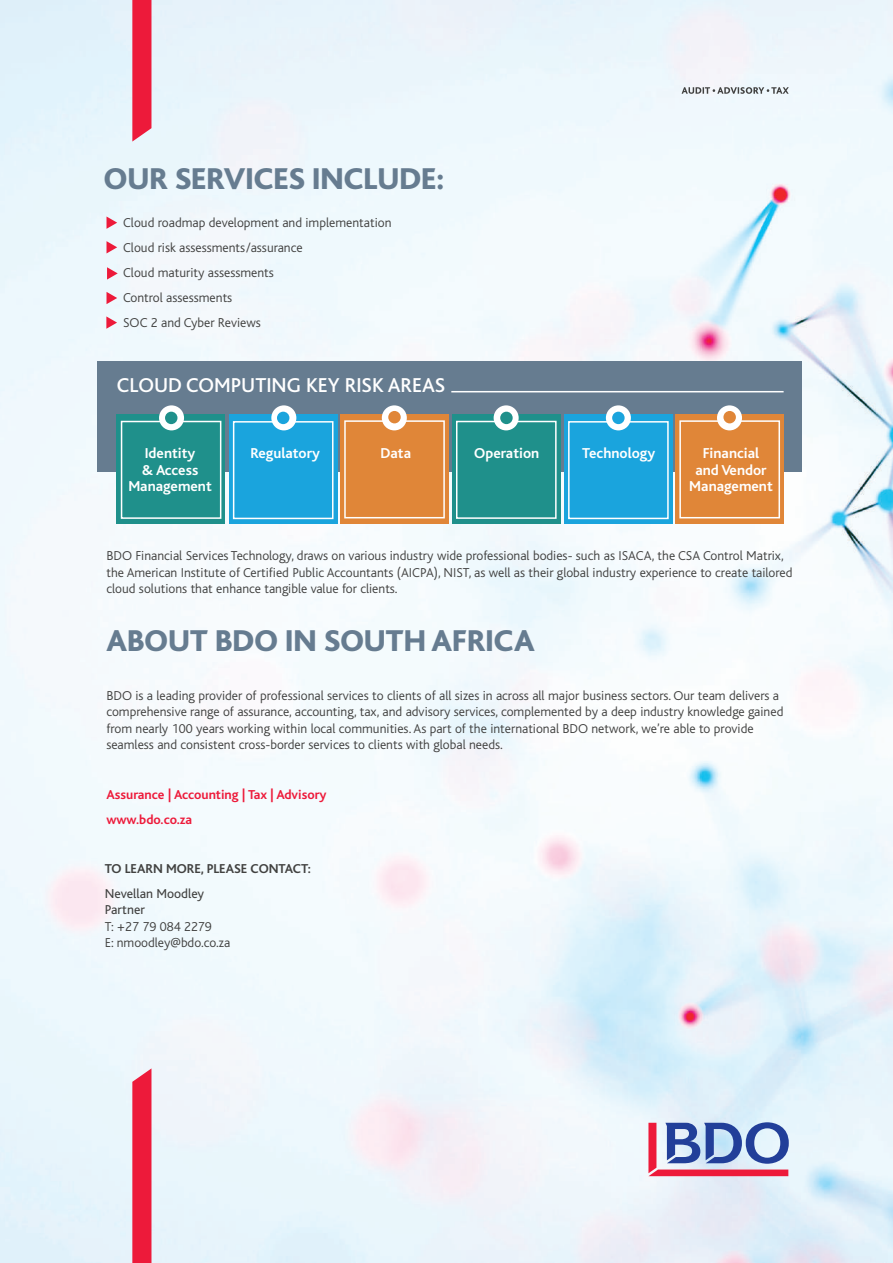
<style>
.page{position:relative;width:893px;height:1263px;background:#fff}
.page>*{position:absolute;margin:0;border:0;box-sizing:border-box;transform-origin:0 0}
.t1{font:800 31.5px "Bliss Caps";color:#667c90}
.t2{font:500 21px "Bliss Caps";color:#fff}
.t3{font:700 15px/16.5px "Bliss";color:#fff;text-align:center}
.t4{font:300 13.5px/16.5px "Bliss";color:#414140}
.t5{font:700 13.5px/25px "Bliss";color:#ed1a3a}
.t6{font:700 13.5px "Bliss";color:#414140}
.t7{font:13.5px/16.5px "Bliss";color:#414140}
</style>
<div class="page">
<img style="left:0;top:0;width:893px;height:1263px">
<div style="left:97px;top:361px;width:705px;height:110px;background:#667c90"></div>
<div style="left:340px;top:414px;width:108px;height:110px;background:#e08638"></div>
<div style="left:344px;top:420px;width:101px;height:98px;border:2px solid #fff"></div>
<div style="left:229px;top:414px;width:108px;height:109px;background:#1aa4dd"></div>
<div style="left:233px;top:421px;width:100px;height:98px;border:2px solid #fff"></div>
<div style="left:452px;top:415px;width:108px;height:109px;background:#1f908b"></div>
<div style="left:564px;top:414px;width:108px;height:109px;background:#1aa4dd"></div>
<div style="left:675px;top:414px;width:109px;height:110px;background:#e08638"></div>
<div style="left:456px;top:421px;width:101px;height:98px;border:2px solid #fff"></div>
<div style="left:568px;top:421px;width:101px;height:98px;border:2px solid #fff"></div>
<div style="left:679px;top:420px;width:101px;height:98px;border:2px solid #fff"></div>
<div style="left:271px;top:405px;width:25px;height:25px;background:#fff;border-radius:50%"></div>
<div style="left:382px;top:405px;width:25px;height:25px;background:#fff;border-radius:50%"></div>
<div style="left:494px;top:405px;width:25px;height:25px;background:#fff;border-radius:50%"></div>
<div style="left:606px;top:405px;width:25px;height:25px;background:#fff;border-radius:50%"></div>
<div style="left:717px;top:405px;width:25px;height:25px;background:#fff;border-radius:50%"></div>
<div style="left:117px;top:415px;width:108px;height:109px;background:#1f908b"></div>
<div style="left:121px;top:421px;width:100px;height:98px;border:2px solid #fff"></div>
<div style="left:159px;top:405px;width:25px;height:25px;background:#fff;border-radius:50%"></div>
<svg style="left:648px;top:1122px;width:141px;height:54px;background:#a392ba"></svg>
<svg style="left:132px;top:1068px;width:19px;height:195px;background:#ec2644"></svg>
<svg style="left:132px;top:0;width:19px;height:142px;background:#ec2846"></svg>
<svg style="left:107px;top:216px;width:10px;height:13px"></svg>
<svg style="left:107px;top:241px;width:10px;height:12px"></svg>
<svg style="left:107px;top:267px;width:11px;height:13px"></svg>
<svg style="left:107px;top:292px;width:10px;height:12px"></svg>
<svg style="left:106px;top:316px;width:11px;height:13px"></svg>
<svg style="left:386px;top:409px;width:17px;height:16px"></svg>
<div style="left:388px;top:411px;width:13px;height:12px;background:#e08638;border-radius:50%"></div>
<svg style="left:163px;top:410px;width:17px;height:16px"></svg>
<div style="left:165px;top:412px;width:12px;height:12px;background:#1f908b;border-radius:50%"></div>
<svg style="left:275px;top:410px;width:16px;height:16px"></svg>
<div style="left:277px;top:412px;width:12px;height:12px;background:#1aa4dd;border-radius:50%"></div>
<svg style="left:721px;top:409px;width:17px;height:16px"></svg>
<div style="left:723px;top:411px;width:13px;height:12px;background:#e08638;border-radius:50%"></div>
<svg style="left:498px;top:410px;width:17px;height:16px"></svg>
<div style="left:500px;top:412px;width:13px;height:12px;background:#1f908b;border-radius:50%"></div>
<svg style="left:610px;top:410px;width:16px;height:16px"></svg>
<div style="left:612px;top:412px;width:13px;height:12px;background:#1aa4dd;border-radius:50%"></div>
<svg style="left:682px;top:87px;width:107px;height:7px"></svg>
<hr style="left:451px;top:391px;width:333px;height:1px;background:#fff">
<h1 class="t1" style="left:104px;top:162px;width:342px">OUR SERVICES INCLUDE:</h1>
<p class="t4" style="left:123px;top:210px;width:270px;line-height:25px">Cloud roadmap development and implementation<br>Cloud risk assessments/assurance<br>Cloud maturity assessments<br>Control assessments<br>SOC 2 and Cyber Reviews</p>
<h2 class="t2" style="left:117px;top:374px;width:330px">CLOUD COMPUTING KEY RISK AREAS</h2>
<p class="t3" style="left:128px;top:445px;width:85px">Identity<br>&amp; Access<br>Management</p>
<p class="t3" style="left:251px;top:445px;width:71px">Regulatory</p>
<p class="t3" style="left:381px;top:445px;width:32px">Data</p>
<p class="t3" style="left:474px;top:445px;width:67px">Operation</p>
<p class="t3" style="left:582px;top:445px;width:75px">Technology</p>
<p class="t3" style="left:689px;top:445px;width:85px">Financial<br>and Vendor<br>Management</p>
<p class="t4" style="left:106px;top:548px;width:688px">BDO Financial Services Technology, draws on various industry wide professional bodies- such as ISACA, the CSA Control Matrix, the American Institute of Certified Public Accountants (AICPA), NIST, as well as their global industry experience to create tailored cloud solutions that enhance tangible value for clients.</p>
<h1 class="t1" style="left:106px;top:624px;width:430px">ABOUT BDO IN SOUTH AFRICA</h1>
<p class="t4" style="left:106px;top:687px;width:678px">BDO is a leading provider of professional services to clients of all sizes in across all major business sectors. Our team delivers a comprehensive range of assurance, accounting, tax, and advisory services, complemented by a deep industry knowledge gained from nearly 100 years working within local communities. As part of the international BDO network, we’re able to provide seamless and consistent cross-border services to clients with global needs.</p>
<p class="t5" style="left:106px;top:783px;width:222px">Assurance | Accounting | Tax | Advisory www.bdo.co.za</p>
<p class="t6" style="left:105px;top:861px;width:208px">TO LEARN MORE, PLEASE CONTACT:</p>
<p class="t7" style="left:105px;top:885px;width:101px">Nevellan Moodley<br>Partner</p>
<p class="t4" style="left:105px;top:918px;width:127px">T: +27 79 084 2279<br>E: nmoodley@bdo.co.za</p>
</div>
